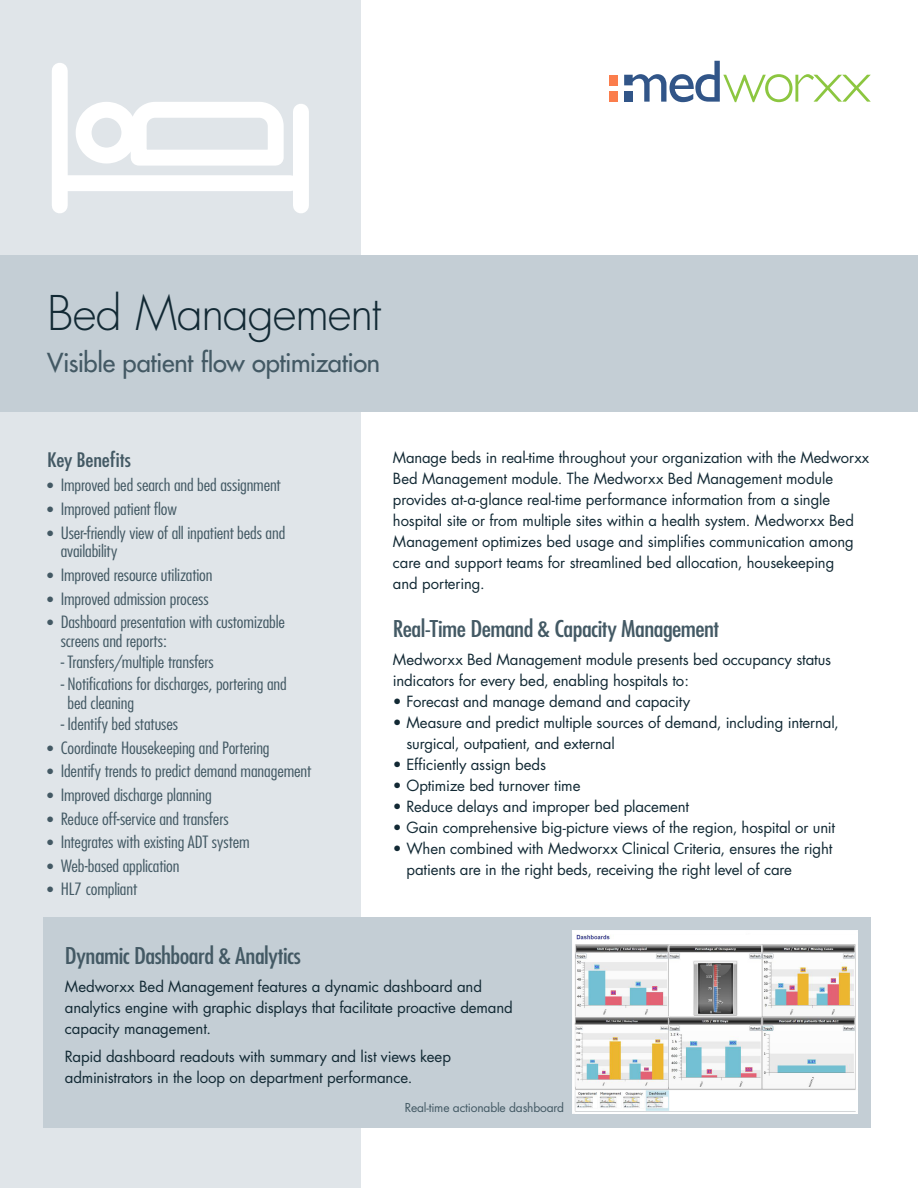
<style>
.page{position:relative;width:918px;height:1188px;background:#fff}
.page>*{position:absolute;margin:0;border:0;box-sizing:border-box;transform-origin:0 0}
.t1{font:300 46.5px "Futura";letter-spacing:-.025em;color:#122934}
.t2{font:25.5px "Futura";letter-spacing:-.015em;color:#435964}
.t3{font:condensed 22.5px "Futura";letter-spacing:-.02em;color:#435964;scale:1.14 1}
.t4{font:condensed 19.5px "Futura";letter-spacing:-.01em;color:#435964;scale:1.15 1}
.t5{font:300 condensed 16.5px/18.8px "Futura";letter-spacing:-.005em;color:#435964;scale:1.15 1}
.t6{font:15px/21px "Futura";letter-spacing:-.01em;color:#122934}
.t7{font:12px "Futura";letter-spacing:-.015em;color:#435964}
.s1{font-size:15px}
</style>
<div class="page">
<div style="left:610px;top:75px;width:8px;height:10px;background:#fb7d4c"></div>
<div style="left:610px;top:91px;width:8px;height:11px;background:#fb7d4c"></div>
<svg style="left:624px;top:61px;width:247px;height:41px"></svg>
<div style="left:0;top:0;width:361px;height:1188px;background:#e0e5e9"></div>
<div style="left:52px;top:71px;width:16px;height:134px;background:#fff"></div>
<div style="left:64px;top:175px;width:226px;height:16px;background:#fff"></div>
<div style="left:293px;top:112px;width:16px;height:93px;background:#fff"></div>
<div style="left:76px;top:102px;width:61px;height:62px;border:16px solid #fff;border-radius:50%"></div>
<svg style="left:123px;top:102px;width:161px;height:64px"></svg>
<div style="left:0;top:255px;width:918px;height:157px;background:#c4ced5"></div>
<div style="left:43px;top:917px;width:828px;height:210px;background:#c4ced5"></div>
<img style="left:573px;top:930px;width:284px;height:184px">
<p class="t1" style="left:47px;top:283px;width:335px">Bed Management</p>
<p class="t2" style="left:47px;top:347px;width:335px">Visible patient flow optimization</p>
<p class="t4" style="left:47px;top:448px;width:74px">Key Benefits</p>
<p class="t5" style="left:47px;top:476px;width:204px"><span class="s1">•</span> Improved bed search and bed assignment</p>
<p class="t5" style="left:47px;top:500px;width:114px"><span class="s1">•</span> Improved patient flow</p>
<p class="t5" style="left:61px;top:523px;width:197px;text-indent:-14px"><span class="s1">•</span> User-friendly view of all inpatient beds and availability</p>
<p class="t5" style="left:47px;top:566px;width:145px"><span class="s1">•</span> Improved resource utilization</p>
<p class="t5" style="left:47px;top:589px;width:142px"><span class="s1">•</span> Improved admission process</p>
<p class="t5" style="left:61px;top:613px;width:197px;text-indent:-14px"><span class="s1">•</span> Dashboard presentation with customizable screens and reports:</p>
<p class="t5" style="left:61px;top:653px;width:135px"><span class="s1">-</span>Transfers/multiple transfers</p>
<p class="t5" style="left:68px;top:674px;width:192px;text-indent:-7px"><span class="s1">-</span> Notifications for discharges, portering and bed cleaning</p>
<p class="t5" style="left:61px;top:715px;width:103px"><span class="s1">-</span> Identify bed statuses</p>
<p class="t5" style="left:47px;top:738px;width:195px"><span class="s1">•</span> Coordinate Housekeeping and Portering</p>
<p class="t5" style="left:47px;top:762px;width:231px"><span class="s1">•</span> Identify trends to predict demand management</p>
<p class="t5" style="left:47px;top:785px;width:145px"><span class="s1">•</span> Improved discharge planning</p>
<p class="t5" style="left:47px;top:809px;width:159px"><span class="s1">•</span> Reduce off-service and transfers</p>
<p class="t5" style="left:47px;top:833px;width:178px"><span class="s1">•</span> Integrates with existing ADT system</p>
<p class="t5" style="left:47px;top:856px;width:117px"><span class="s1">•</span> Web-based application</p>
<p class="t5" style="left:47px;top:880px;width:80px"><span class="s1">•</span> HL7 compliant</p>
<p class="t6" style="left:393px;top:447px;width:478px">Manage beds in real-time throughout your organization with the Medworxx Bed Management module. The Medworxx Bed Management module provides at-a-glance real-time performance information from a single hospital site or from multiple sites within a health system. Medworxx Bed Management optimizes bed usage and simplifies communication among care and support teams for streamlined bed allocation, housekeeping<br>and portering.</p>
<p class="t3" style="left:393px;top:615px;width:288px">Real-Time Demand &amp; Capacity Management</p>
<p class="t6" style="left:393px;top:649px;width:440px">Medworxx Bed Management module presents bed occupancy status indicators for every bed, enabling hospitals to:</p>
<p class="t6" style="left:393px;top:691px;width:299px">• Forecast and manage demand and capacity</p>
<p class="t6" style="left:406px;top:712px;width:434px;text-indent:-14px">• Measure and predict multiple sources of demand, including internal, surgical, outpatient, and external</p>
<p class="t6" style="left:393px;top:754px;width:155px">• Efficiently assign beds</p>
<p class="t6" style="left:393px;top:775px;width:189px">• Optimize bed turnover time</p>
<p class="t6" style="left:393px;top:796px;width:298px">• Reduce delays and improper bed placement</p>
<p class="t6" style="left:393px;top:817px;width:444px">• Gain comprehensive big-picture views of the region, hospital or unit</p>
<p class="t6" style="left:406px;top:838px;width:427px;text-indent:-14px">• When combined with Medworxx Clinical Criteria, ensures the right patients are in the right beds, receiving the right level of care</p>
<p class="t3" style="left:65px;top:943px;width:209px">Dynamic Dashboard &amp; Analytics</p>
<p class="t6" style="left:65px;top:976px;width:450px">Medworxx Bed Management features a dynamic dashboard and analytics engine with graphic displays that facilitate proactive demand capacity management.</p>
<p class="t6" style="left:65px;top:1046px;width:388px">Rapid dashboard readouts with summary and list views keep administrators in the loop on department performance.</p>
<p class="t7" style="left:405px;top:1100px;width:161px">Real-time actionable dashboard</p>
</div>
